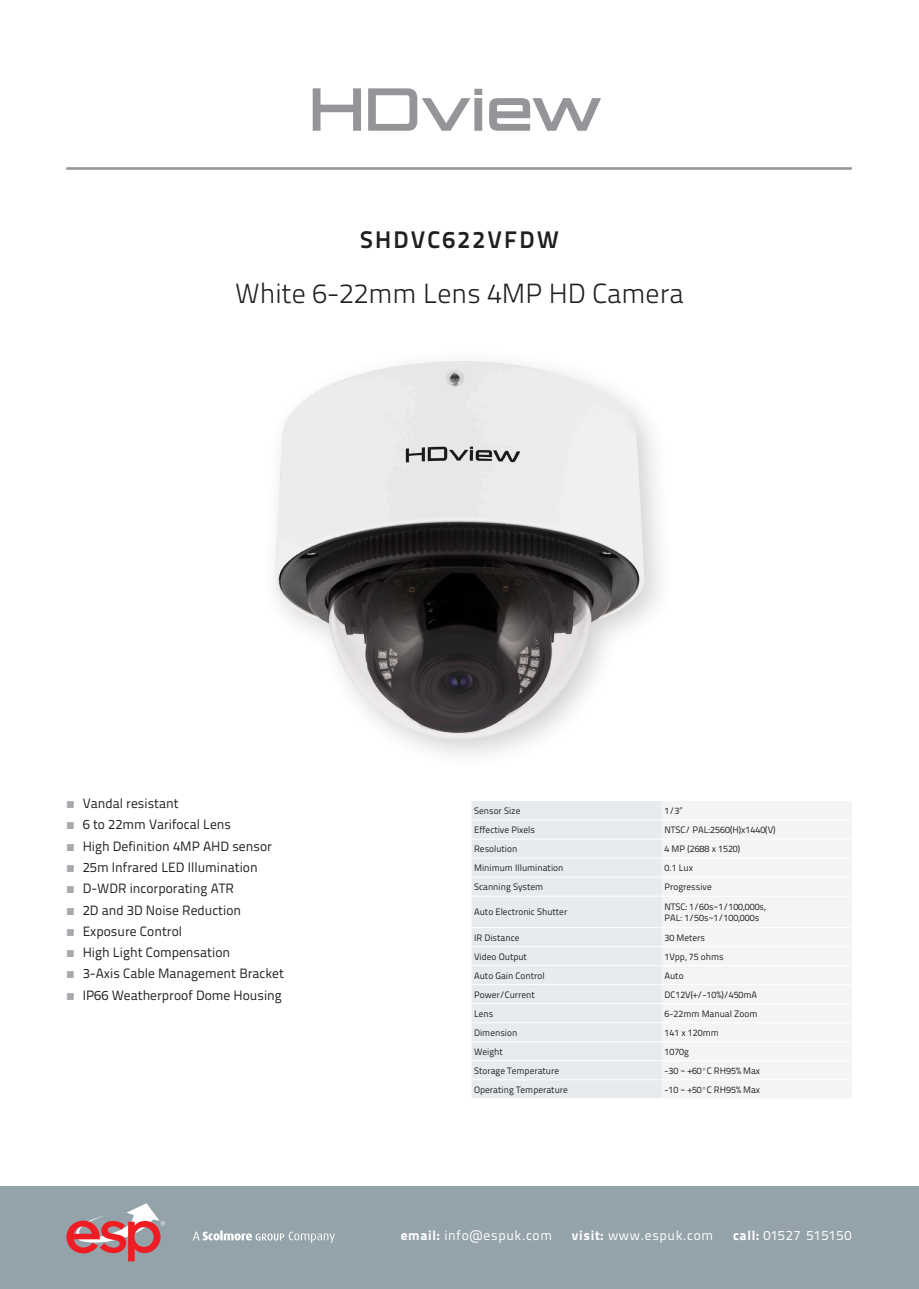
<style>
.page{position:relative;width:919px;height:1289px;background:#fff}
.page>*{position:absolute;margin:0;border:0;box-sizing:border-box;transform-origin:0 0}
.t1{font:300 27.75px "Titillium Text 22 L";color:#231f20}
.t2{font:700 24px "Titillium Text 22 L";letter-spacing:.09em;color:#231f20}
.t3{font:13.5px/21.3px "Titillium Text 22 L";color:#231f20}
.t4{font:13.5px "Titillium Text 22 L";letter-spacing:.05em;color:#fff}
.t5{font:9.3px/10.5px "Titillium Text 22 L";color:#231f20}
.s1{font-weight:800}
</style>
<div class="page">
<div style="left:0;top:1186px;width:918px;height:102px;background:#94a2aa"></div>
<div style="left:471px;top:801px;width:190px;height:297px;background:#e7ebed"></div>
<div style="left:661px;top:801px;width:191px;height:297px;background:#f2f4f6"></div>
<hr style="left:471px;top:819px;width:190px;height:1px;background:#fff">
<hr style="left:471px;top:838px;width:190px;height:1px;background:#fff">
<hr style="left:471px;top:857px;width:190px;height:1px;background:#fff">
<hr style="left:471px;top:876px;width:190px;height:1px;background:#fff">
<hr style="left:471px;top:895px;width:190px;height:1px;background:#fff">
<hr style="left:471px;top:927px;width:190px;height:1px;background:#fff">
<hr style="left:471px;top:946px;width:190px;height:1px;background:#fff">
<hr style="left:471px;top:965px;width:190px;height:1px;background:#fff">
<hr style="left:471px;top:984px;width:190px;height:1px;background:#fff">
<hr style="left:471px;top:1003px;width:190px;height:1px;background:#fff">
<hr style="left:471px;top:1022px;width:190px;height:1px;background:#fff">
<hr style="left:471px;top:1041px;width:190px;height:1px;background:#fff">
<hr style="left:471px;top:1060px;width:190px;height:1px;background:#fff">
<hr style="left:471px;top:1079px;width:190px;height:1px;background:#fff">
<hr style="left:661px;top:819px;width:191px;height:1px;background:#fff">
<hr style="left:661px;top:838px;width:191px;height:1px;background:#fff">
<hr style="left:661px;top:857px;width:191px;height:1px;background:#fff">
<hr style="left:661px;top:876px;width:191px;height:1px;background:#fff">
<hr style="left:661px;top:895px;width:191px;height:1px;background:#fff">
<hr style="left:661px;top:927px;width:191px;height:1px;background:#fff">
<hr style="left:661px;top:946px;width:191px;height:1px;background:#fff">
<hr style="left:661px;top:965px;width:191px;height:1px;background:#fff">
<hr style="left:661px;top:984px;width:191px;height:1px;background:#fff">
<hr style="left:661px;top:1003px;width:191px;height:1px;background:#fff">
<hr style="left:661px;top:1022px;width:191px;height:1px;background:#fff">
<hr style="left:661px;top:1041px;width:191px;height:1px;background:#fff">
<hr style="left:661px;top:1060px;width:191px;height:1px;background:#fff">
<hr style="left:661px;top:1079px;width:191px;height:1px;background:#fff">
<svg style="left:193px;top:1230px;width:142px;height:12px"></svg>
<svg style="left:66px;top:1203px;width:99px;height:58px"></svg>
<hr style="left:66px;top:167px;width:785px;height:2px;background:#939598">
<svg style="left:313px;top:88px;width:48px;height:43px"></svg>
<svg style="left:368px;top:88px;width:102px;height:43px"></svg>
<div style="left:474px;top:98px;width:8px;height:33px;background:#939598"></div>
<div style="left:474px;top:89px;width:8px;height:6px;background:#939598"></div>
<svg style="left:489px;top:98px;width:112px;height:33px"></svg>
<div style="left:260px;top:347px;width:415px;height:423px;background:#231f20;opacity:.2"></div>
<img style="left:274px;top:361px;width:187px;height:217px">
<h2 class="t2" style="left:360px;top:221px;width:200px">SHDVC622VFDW</h2>
<h1 class="t1" style="left:235px;top:273px;width:450px">White 6-22mm Lens 4MP HD Camera</h1>
<p class="t3" style="left:83px;top:792px;width:203px">Vandal resistant<br>6 to 22mm Varifocal Lens<br>High Definition 4MP AHD sensor<br>25m Infrared LED Illumination<br>D-WDR incorporating ATR<br>2D and 3D Noise Reduction<br>Exposure Control<br>High Light Compensation<br>3-Axis Cable Management Bracket<br>IP66 Weatherproof Dome Housing</p>
<p class="t5" style="left:474px;top:805px;width:48px">Sensor Size</p>
<p class="t5" style="left:664px;top:805px;width:20px">1/3”</p>
<p class="t5" style="left:474px;top:824px;width:62px">Effective Pixels</p>
<p class="t5" style="left:664px;top:824px;width:113px">NTSC/ PAL:2560(H)x1440(V)</p>
<p class="t5" style="left:474px;top:843px;width:45px">Resolution</p>
<p class="t5" style="left:664px;top:843px;width:77px">4 MP (2688 x 1520)</p>
<p class="t5" style="left:474px;top:862px;width:91px">Minimum Illumination</p>
<p class="t5" style="left:664px;top:862px;width:30px">0.1 Lux</p>
<p class="t5" style="left:474px;top:881px;width:71px">Scanning System</p>
<p class="t5" style="left:664px;top:881px;width:49px">Progressive</p>
<p class="t5" style="left:474px;top:906px;width:95px">Auto Electronic Shutter</p>
<p class="t5" style="left:664px;top:901px;width:103px">NTSC: 1/60s~1/100,000s,<br>PAL: 1/50s~1/100,000s</p>
<p class="t5" style="left:474px;top:931px;width:47px">IR Distance</p>
<p class="t5" style="left:664px;top:931px;width:42px">30 Meters</p>
<p class="t5" style="left:474px;top:950px;width:54px">Video Output</p>
<p class="t5" style="left:664px;top:950px;width:61px">1Vpp, 75 ohms</p>
<p class="t5" style="left:474px;top:969px;width:72px">Auto Gain Control</p>
<p class="t5" style="left:664px;top:969px;width:21px">Auto</p>
<p class="t5" style="left:474px;top:988px;width:62px">Power/Current</p>
<p class="t5" style="left:664px;top:988px;width:94px">DC12V(+/-10%)/450mA</p>
<p class="t5" style="left:474px;top:1007px;width:21px">Lens</p>
<p class="t5" style="left:664px;top:1007px;width:94px">6-22mm Manual Zoom</p>
<p class="t5" style="left:474px;top:1026px;width:45px">Dimension</p>
<p class="t5" style="left:664px;top:1026px;width:56px">141 x 120mm</p>
<p class="t5" style="left:474px;top:1045px;width:30px">Weight</p>
<p class="t5" style="left:664px;top:1045px;width:26px">1070g</p>
<p class="t5" style="left:474px;top:1064px;width:87px">Storage Temperature</p>
<p class="t5" style="left:664px;top:1064px;width:97px">-30 ~ +60ºC RH95% Max</p>
<p class="t5" style="left:474px;top:1083px;width:95px">Operating Temperature</p>
<p class="t5" style="left:664px;top:1083px;width:97px">-10 ~ +50ºC RH95% Max</p>
<h3 class="t4" style="left:401px;top:1224px;width:153px"><span class="s1">email:</span> info@espuk.com</h3>
<h3 class="t4" style="left:572px;top:1224px;width:143px"><span class="s1">visit:</span> www.espuk.com</h3>
<h3 class="t4" style="left:733px;top:1224px;width:120px"><span class="s1">call:</span> 01527 515150</h3>
</div>
